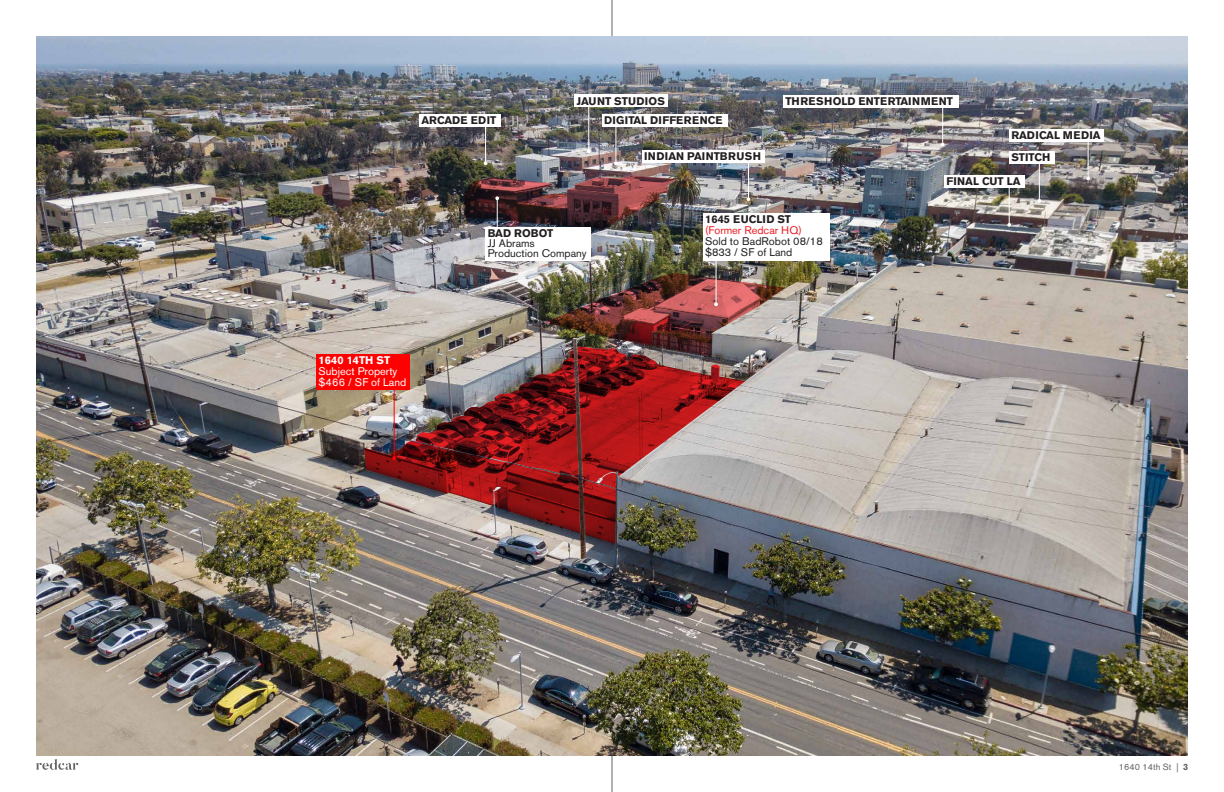
<style>
.page{position:relative;width:1224px;height:792px;background:#fff}
.page>*{position:absolute;margin:0;border:0;box-sizing:border-box;transform-origin:0 0}
.t1{font:700 11px "Akzidenz Grotesk BE";color:#231f20}
.t2{font:11px/11px "Akzidenz Grotesk BE";color:#231f20}
.t3{font:700 11px "Akzidenz Grotesk BE";letter-spacing:.03em;color:#231f20}
.t4{font:11px/11px "Akzidenz Grotesk BE";color:#fff}
.t5{font:700 11px "Akzidenz Grotesk BE";letter-spacing:.02em;color:#231f20}
.t6{font:11px "Akzidenz Grotesk BE";color:#ed1c24}
.t7{font:700 11px "Akzidenz Grotesk BE";color:#fff}
.t8{font:9px "Akzidenz Grotesk BE";color:#636466}
.s1{font-weight:700}
</style>
<div class="page">
<svg style="left:36px;top:759px;width:42px;height:11px"></svg>
<hr style="left:612px;top:0;width:1px;height:792px;background:#636466">
<img style="left:36px;top:36px;width:1152px;height:720px">
<div style="left:316px;top:355px;width:94px;height:35px;background:#f00"></div>
<hr style="left:716px;top:227px;width:1px;height:77px;background:#fff">
<img style="left:364px;top:273px;width:422px;height:271px">
<div style="left:703px;top:213px;width:126px;height:48px;background:#fff"></div>
<hr style="left:748px;top:153px;width:1px;height:46px;background:#fff">
<div style="left:642px;top:150px;width:122px;height:12px;background:#fff"></div>
<hr style="left:1009px;top:179px;width:1px;height:46px;background:#fff">
<svg style="left:1007px;top:223px;width:4px;height:4px"></svg>
<div style="left:944px;top:176px;width:81px;height:12px;background:#fff"></div>
<hr style="left:1039px;top:155px;width:1px;height:46px;background:#fff">
<svg style="left:1037px;top:199px;width:4px;height:4px"></svg>
<div style="left:1009px;top:151px;width:46px;height:13px;background:#fff"></div>
<hr style="left:1088px;top:132px;width:1px;height:46px;background:#fff">
<div style="left:1009px;top:129px;width:95px;height:12px;background:#fff"></div>
<hr style="left:942px;top:99px;width:1px;height:46px;background:#fff">
<svg style="left:941px;top:143px;width:4px;height:4px"></svg>
<div style="left:783px;top:95px;width:175px;height:13px;background:#fff"></div>
<hr style="left:615px;top:117px;width:1px;height:46px;background:#fff">
<svg style="left:614px;top:161px;width:4px;height:4px"></svg>
<div style="left:602px;top:114px;width:125px;height:12px;background:#fff"></div>
<hr style="left:588px;top:98px;width:1px;height:53px;background:#fff">
<svg style="left:587px;top:149px;width:4px;height:4px"></svg>
<div style="left:575px;top:95px;width:93px;height:12px;background:#fff"></div>
<hr style="left:485px;top:117px;width:1px;height:46px;background:#fff">
<div style="left:419px;top:114px;width:82px;height:12px;background:#fff"></div>
<img style="left:465px;top:176px;width:211px;height:53px">
<div style="left:486px;top:227px;width:105px;height:34px;background:#fff"></div>
<p class="t1" style="left:421px;top:114px;width:76px">ARCADE EDIT</p>
<p class="t1" style="left:577px;top:94px;width:90px">JAUNT STUDIOS</p>
<p class="t5" style="left:604px;top:114px;width:120px">DIGITAL DIFFERENCE</p>
<p class="t3" style="left:644px;top:150px;width:118px">INDIAN PAINTBRUSH</p>
<p class="t3" style="left:785px;top:95px;width:169px">THRESHOLD ENTERTAINMENT</p>
<p class="t1" style="left:1011px;top:129px;width:91px">RADICAL MEDIA</p>
<p class="t1" style="left:1011px;top:151px;width:40px">STITCH</p>
<p class="t1" style="left:947px;top:175px;width:76px">FINAL CUT LA</p>
<p class="t1" style="left:488px;top:227px;width:67px">BAD ROBOT</p>
<p class="t2" style="left:488px;top:238px;width:101px;line-height:10px">JJ Abrams<br>Production Company</p>
<p class="t1" style="left:705px;top:213px;width:87px">1645 EUCLID ST</p>
<p class="t6" style="left:705px;top:224px;width:98px">(Former Redcar HQ)</p>
<p class="t2" style="left:705px;top:236px;width:119px">Sold to BadRobot 08/18 $833 / SF of Land</p>
<p class="t7" style="left:319px;top:354px;width:73px">1640 14TH ST</p>
<p class="t4" style="left:319px;top:366px;width:89px">Subject Property $466 / SF of Land</p>
<p class="t8" style="left:1119px;top:761px;width:71px">1640 14th St | <span class="s1">3</span></p>
</div>
